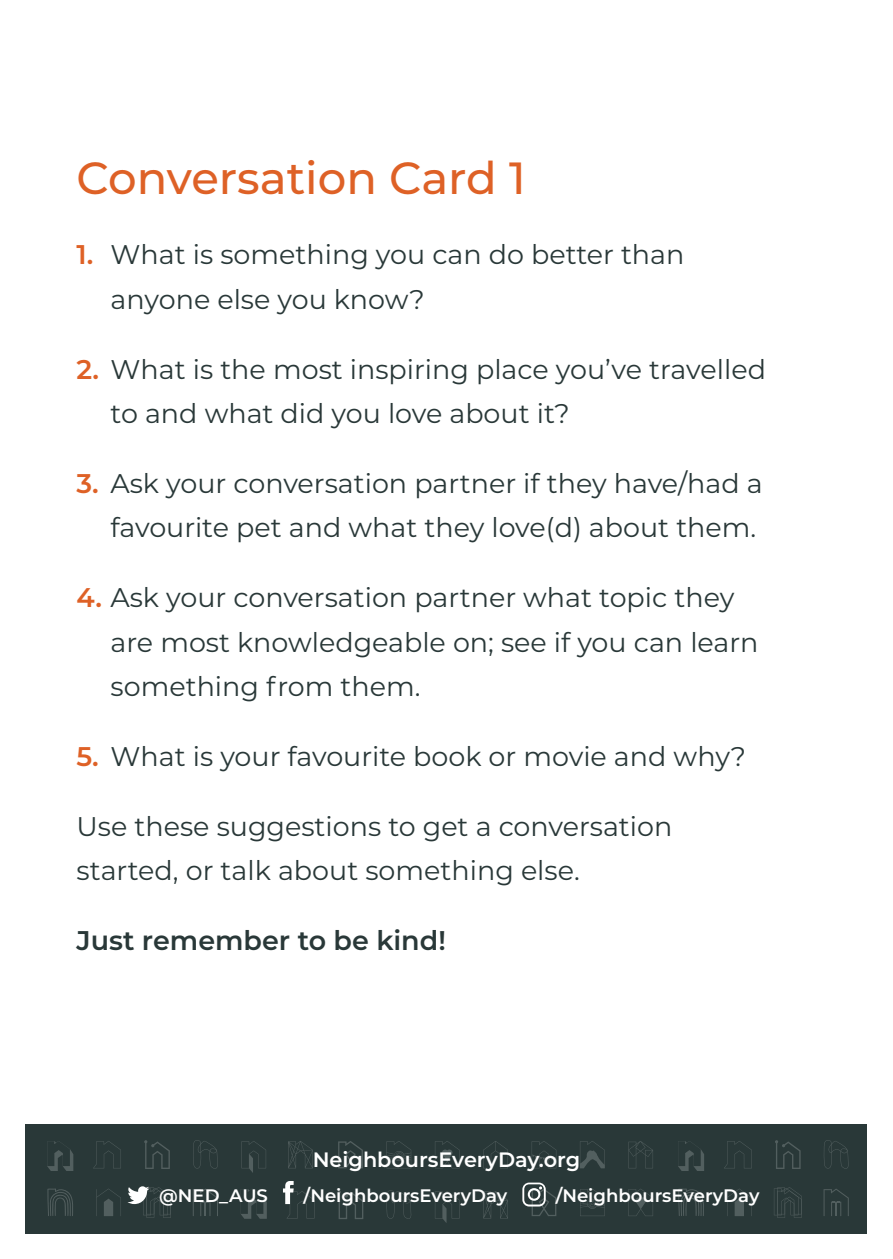
<style>
.page{position:relative;width:893px;height:1259px;background:#fff}
.page>*{position:absolute;margin:0;border:0;box-sizing:border-box;transform-origin:0 0}
.t1{font:500 45px "Montserrat";color:#de6126}
.t2{font:27px/44.4px "Montserrat";color:#293838}
.t3{font:600 27px "Montserrat";color:#293838}
.t4{font:600 20.7px "Montserrat";color:#fff}
.t5{font:600 18px "Montserrat";color:#fff}
.s1{font-weight:600;color:#de6126}
</style>
<div class="page">
<div style="left:26px;top:1124px;width:841px;height:109px;background:#293838"></div>
<svg style="left:96px;top:1189px;width:25px;height:27px"></svg>
<svg style="left:47px;top:1141px;width:26px;height:30px"></svg>
<svg style="left:628px;top:1141px;width:25px;height:27px"></svg>
<svg style="left:338px;top:1141px;width:25px;height:27px"></svg>
<svg style="left:47px;top:1188px;width:26px;height:28px"></svg>
<svg style="left:435px;top:1141px;width:25px;height:27px"></svg>
<svg style="left:532px;top:1141px;width:24px;height:27px"></svg>
<svg style="left:93px;top:1141px;width:28px;height:27px"></svg>
<svg style="left:483px;top:1141px;width:25px;height:27px"></svg>
<svg style="left:386px;top:1141px;width:25px;height:27px"></svg>
<svg style="left:193px;top:1189px;width:25px;height:27px"></svg>
<svg style="left:241px;top:1189px;width:26px;height:29px"></svg>
<svg style="left:628px;top:1189px;width:25px;height:27px"></svg>
<svg style="left:580px;top:1189px;width:25px;height:27px"></svg>
<svg style="left:580px;top:1141px;width:25px;height:27px"></svg>
<svg style="left:241px;top:1141px;width:25px;height:32px"></svg>
<svg style="left:288px;top:1141px;width:25px;height:27px"></svg>
<svg style="left:144px;top:1140px;width:26px;height:29px"></svg>
<svg style="left:193px;top:1140px;width:25px;height:28px"></svg>
<svg style="left:435px;top:1191px;width:25px;height:32px"></svg>
<svg style="left:483px;top:1191px;width:25px;height:27px"></svg>
<svg style="left:338px;top:1190px;width:25px;height:29px"></svg>
<svg style="left:386px;top:1190px;width:25px;height:29px"></svg>
<svg style="left:727px;top:1189px;width:25px;height:27px"></svg>
<svg style="left:774px;top:1187px;width:28px;height:30px"></svg>
<svg style="left:678px;top:1141px;width:26px;height:30px"></svg>
<svg style="left:678px;top:1188px;width:26px;height:28px"></svg>
<svg style="left:724px;top:1141px;width:28px;height:27px"></svg>
<svg style="left:823px;top:1189px;width:26px;height:27px"></svg>
<svg style="left:775px;top:1140px;width:26px;height:29px"></svg>
<svg style="left:824px;top:1140px;width:25px;height:28px"></svg>
<svg style="left:127px;top:1186px;width:44px;height:31px"></svg>
<svg style="left:283px;top:1181px;width:32px;height:37px"></svg>
<svg style="left:522px;top:1182px;width:34px;height:34px"></svg>
<h1 class="t1" style="left:77px;top:147px;width:451px">Conversation Card 1</h1>
<p class="t2" style="left:111px;top:231px;width:575px;text-indent:-34px"><span class="s1">1.</span> What is something you can do better than anyone else you know?</p>
<p class="t2" style="left:111px;top:346px;width:657px;text-indent:-34px"><span class="s1">2.</span> What is the most inspiring place you’ve travelled to and what did you love about it?</p>
<p class="t2" style="left:77px;top:460px;width:688px;text-align:right"><span class="s1">3.</span> Ask your conversation partner if they have/had a favourite pet and what they love(d) about them.</p>
<p class="t2" style="left:111px;top:574px;width:649px;text-indent:-34px"><span class="s1">4.</span> Ask your conversation partner what topic they are most knowledgeable on; see if you can learn something from them.</p>
<p class="t2" style="left:77px;top:733px;width:671px"><span class="s1">5.</span> What is your favourite book or movie and why?</p>
<p class="t2" style="left:77px;top:803px;width:597px">Use these suggestions to get a conversation started, or talk about something else.</p>
<p class="t3" style="left:77px;top:921px;width:371px">Just remember to be kind!</p>
<p class="t4" style="left:313px;top:1145px;width:269px">NeighboursEveryDay.org</p>
<p class="t5" style="left:159px;top:1182px;width:110px">@NED_AUS</p>
<p class="t5" style="left:304px;top:1182px;width:205px">/NeighboursEveryDay</p>
<p class="t5" style="left:556px;top:1182px;width:205px">/NeighboursEveryDay</p>
</div>
